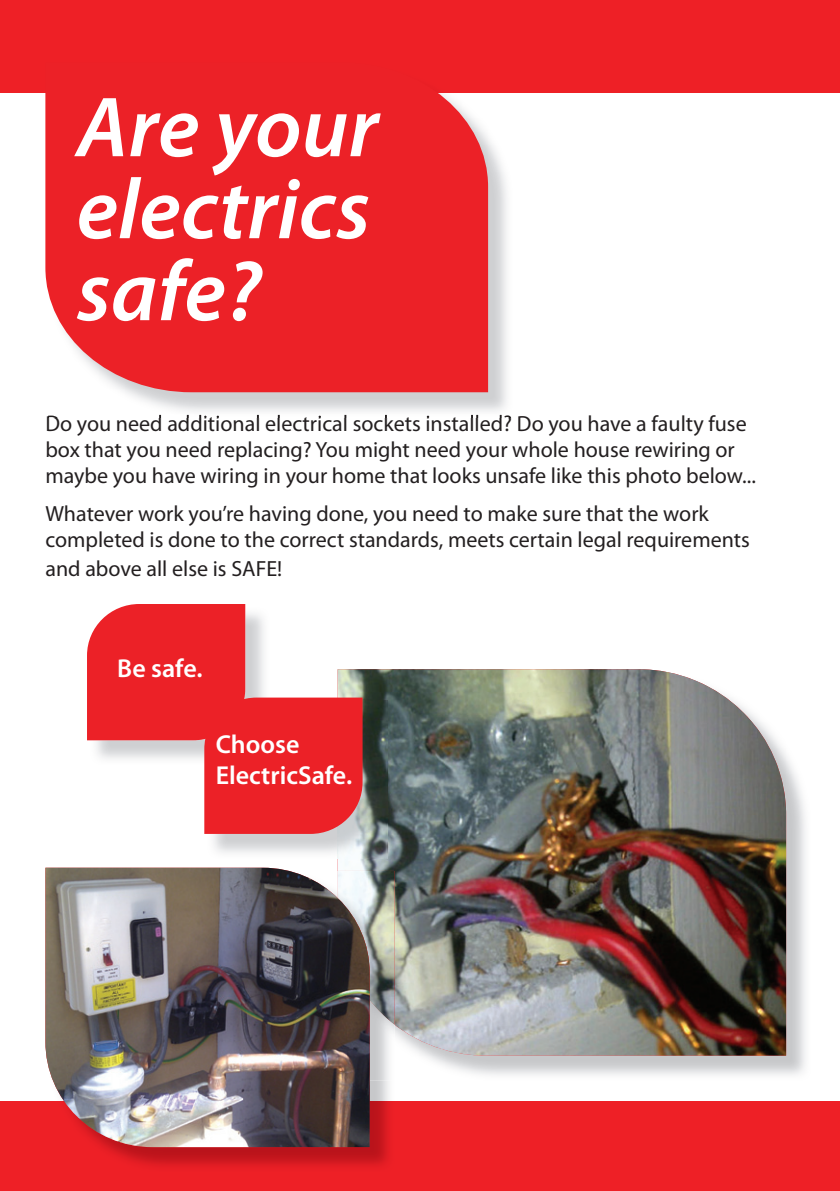
<style>
.page{position:relative;width:840px;height:1191px;background:#fff}
.page>*{position:absolute;margin:0;border:0;box-sizing:border-box;transform-origin:0 0}
.t1{font:italic 600 86px/82px "Myriad Pro";color:#fff;text-align:justify}
.t2{font:600 26px/31.2px "Myriad Pro";color:#fff}
.t3{font:22px/26.4px "Myriad Pro";color:#231f20}
</style>
<div class="page">
<div style="left:0;top:0;width:839px;height:92px;background:#ee2026"></div>
<div style="left:0;top:1101px;width:811px;height:90px;background:#ee2026"></div>
<div style="left:811px;top:1101px;width:28px;height:90px;background:#ee2026"></div>
<img style="left:423px;top:672px;width:383px;height:403px">
<img style="left:337px;top:669px;width:448px;height:386px;border-radius:147px">
<img style="left:337px;top:669px;width:300px;height:386px">
<img style="left:213px;top:701px;width:174px;height:157px">
<svg style="left:87px;top:604px;width:275px;height:230px"></svg>
<img style="left:126px;top:92px;width:386px;height:320px">
<img style="left:49px;top:414px;width:462px;height:3px">
<div style="left:45px;top:92px;width:443px;height:300px;background:#ec2127"></div>
<img style="left:103px;top:1080px;width:286px;height:86px">
<img style="left:369px;top:1024px;width:25px;height:56px">
<img style="left:369px;top:871px;width:25px;height:153px">
<img style="left:45px;top:867px;width:324px;height:280px">
<h1 class="t1" style="left:77px;top:84px;width:303px">Are your electrics safe?</h1>
<p class="t3" style="left:45px;top:409px;width:711px">Do you need additional electrical sockets installed? Do you have a faulty fuse box that you need replacing? You might need your whole house rewiring or maybe you have wiring in your home that looks unsafe like this photo below...</p>
<p class="t3" style="left:45px;top:500px;width:705px">Whatever work you’re having done, you need to make sure that the work completed is done to the correct standards, meets certain legal requirements</p>
<p class="t3" style="left:45px;top:555px;width:238px">and above all else is SAFE!</p>
<p class="t2" style="left:117px;top:652px;width:87px">Be safe.</p>
<p class="t2" style="left:215px;top:728px;width:138px">Choose<br>ElectricSafe.</p>
</div>
